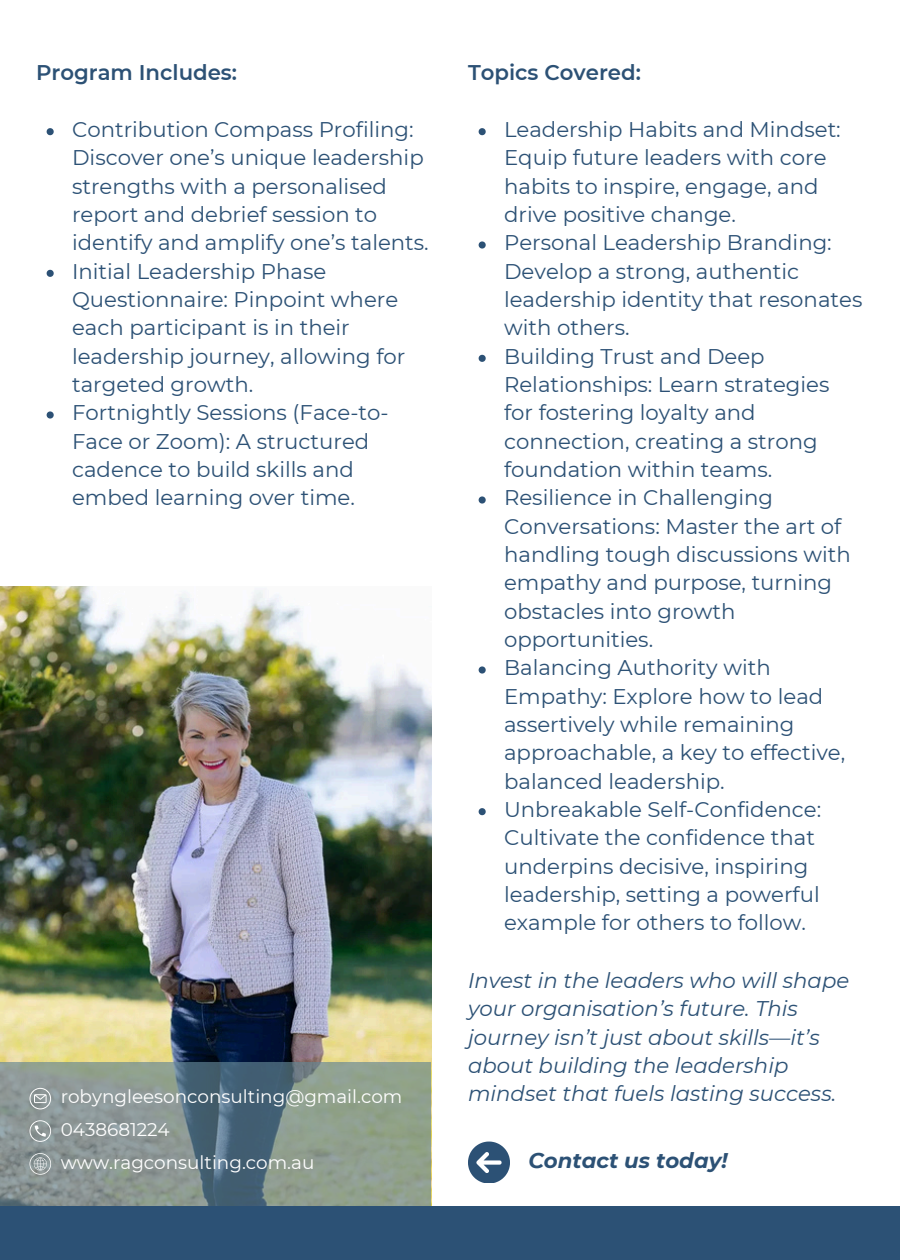
<style>
.page{position:relative;width:900px;height:1260px;background:#fff}
.page>*{position:absolute;margin:0;border:0;box-sizing:border-box;transform-origin:0 0}
.t1{font:21.25px/28.2px "Montserrat";color:#2c5175}
.t2{font:italic 21.25px/28.2px "Montserrat";color:#2c5175}
.t3{font:600 21.25px "Montserrat";color:#2c5175}
.t4{font:italic 700 21.25px "Montserrat";color:#2c5175}
.t5{font:18.5px "Montserrat";color:#fff}
</style>
<div class="page">
<img style="left:0;top:586px;width:432px;height:621px">
<svg style="left:0;top:1062px;width:431px;height:145px;fill:#8e9b8e"></svg>
<div style="left:0;top:1207px;width:900px;height:53px;background:#2c5175"></div>
<svg style="left:30px;top:1088px;width:21px;height:21px"></svg>
<svg style="left:30px;top:1120px;width:21px;height:22px"></svg>
<svg style="left:30px;top:1153px;width:21px;height:22px"></svg>
<svg style="left:469px;top:1142px;width:40px;height:41px"></svg>
<svg style="left:47px;top:128px;width:7px;height:7px"></svg>
<svg style="left:47px;top:270px;width:7px;height:7px"></svg>
<svg style="left:47px;top:411px;width:7px;height:8px"></svg>
<svg style="left:479px;top:128px;width:7px;height:7px"></svg>
<svg style="left:479px;top:241px;width:7px;height:8px"></svg>
<svg style="left:479px;top:355px;width:7px;height:7px"></svg>
<svg style="left:479px;top:496px;width:7px;height:8px"></svg>
<svg style="left:479px;top:666px;width:7px;height:8px"></svg>
<svg style="left:479px;top:808px;width:7px;height:7px"></svg>
<h2 class="t3" style="left:36px;top:60px;width:203px">Program Includes:</h2>
<p class="t1" style="left:72px;top:115px;width:358px">Contribution Compass Profiling:<br>Discover one’s unique leadership strengths with a personalised report and debrief session to identify and amplify one’s talents.</p>
<p class="t1" style="left:72px;top:257px;width:335px">Initial Leadership Phase<br>Questionnaire: Pinpoint where each participant is in their leadership journey, allowing for targeted growth.</p>
<p class="t1" style="left:72px;top:399px;width:318px">Fortnightly Sessions (Face-to-<br>Face or Zoom): A structured cadence to build skills and embed learning over time.</p>
<p class="t5" style="left:61px;top:1085px;width:343px">robyngleesonconsulting@gmail.com</p>
<p class="t5" style="left:61px;top:1118px;width:111px">0438681224</p>
<p class="t5" style="left:61px;top:1151px;width:255px">www.ragconsulting.com.au</p>
<p class="t3" style="left:468px;top:60px;width:174px">Topics Covered:</p>
<p class="t1" style="left:504px;top:115px;width:338px">Leadership Habits and Mindset:<br>Equip future leaders with core habits to inspire, engage, and drive positive change.</p>
<p class="t1" style="left:504px;top:229px;width:360px">Personal Leadership Branding:<br>Develop a strong, authentic leadership identity that resonates with others.</p>
<p class="t1" style="left:504px;top:342px;width:327px">Building Trust and Deep<br>Relationships: Learn strategies for fostering loyalty and connection, creating a strong foundation within teams.</p>
<p class="t1" style="left:504px;top:484px;width:348px">Resilience in Challenging<br>Conversations: Master the art of handling tough discussions with empathy and purpose, turning obstacles into growth opportunities.</p>
<h1 class="t1" style="left:504px;top:654px;width:343px">Balancing Authority with<br>Empathy: Explore how to lead assertively while remaining approachable, a key to effective, balanced leadership.</h1>
<p class="t1" style="left:504px;top:795px;width:319px">Unbreakable Self-Confidence:<br>Cultivate the confidence that underpins decisive, inspiring leadership, setting a powerful example for others to follow.</p>
<h1 class="t2" style="left:468px;top:966px;width:383px">Invest in the leaders who will shape your organisation’s future. This journey isn’t just about skills—it’s about building the leadership mindset that fuels lasting success.</h1>
<p class="t4" style="left:528px;top:1147px;width:201px">Contact us today!</p>
</div>
